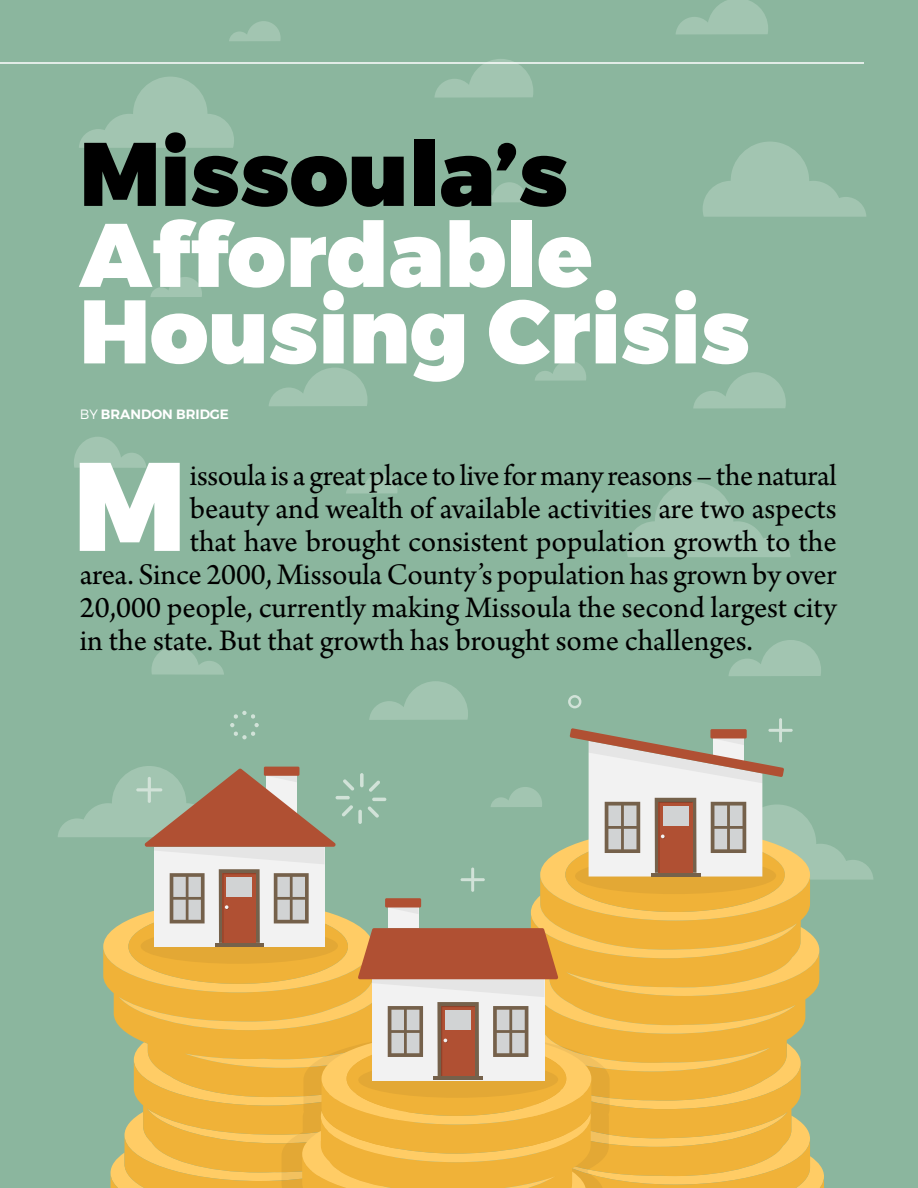
<style>
.page{position:relative;width:918px;height:1188px;background:#8bb69e}
.page>*{position:absolute;margin:0;border:0;box-sizing:border-box;transform-origin:0 0}
.t1{font:900 125.7px "Montserrat";color:#fff}
.t2{font:900 90px/76.5px "Montserrat";color:#fff}
.t3{font:900 90px "Montserrat";color:#000}
.t4{font:31.5px "Arno Pro";letter-spacing:-.005em;color:#000}
.t5{font:600 13.5px "Montserrat";color:#fff}
.s1{font-weight:300}
</style>
<div class="page">
<svg style="left:58px;top:640px;width:815px;height:548px"></svg>
<svg style="left:627px;top:482px;width:164px;height:75px"></svg>
<svg style="left:269px;top:368px;width:99px;height:38px"></svg>
<svg style="left:693px;top:372px;width:93px;height:36px"></svg>
<svg style="left:346px;top:473px;width:52px;height:21px"></svg>
<svg style="left:79px;top:77px;width:155px;height:71px"></svg>
<svg style="left:703px;top:142px;width:163px;height:75px"></svg>
<svg style="left:435px;top:59px;width:98px;height:39px"></svg>
<svg style="left:74px;top:437px;width:72px;height:31px"></svg>
<svg style="left:676px;top:0;width:92px;height:34px"></svg>
<svg style="left:475px;top:182px;width:51px;height:20px"></svg>
<svg style="left:535px;top:360px;width:51px;height:21px"></svg>
<svg style="left:150px;top:277px;width:52px;height:20px"></svg>
<svg style="left:229px;top:21px;width:52px;height:20px"></svg>
<hr style="left:0;top:62px;width:864px;height:2px;background:#fff">
<h2 class="t3" style="left:80px;top:118px;width:490px">Missoula’s</h2>
<h2 class="t2" style="left:80px;top:220px;width:672px">Affordable<br>Housing Crisis</h2>
<p class="t5" style="left:80px;top:406px;width:151px"><span class="s1">BY</span> BRANDON BRIDGE</p>
<h1 class="t1" style="left:73px;top:428px;width:114px">M</h1>
<p class="t4" style="left:190px;top:457px;width:648px">issoula is a great place to live for many reasons – the natural</p>
<p class="t4" style="left:190px;top:490px;width:648px">beauty and wealth of available activities are two aspects</p>
<p class="t4" style="left:190px;top:523px;width:648px">that have brought consistent population growth to the</p>
<p class="t4" style="left:80px;top:556px;width:758px">area. Since 2000, Missoula County’s population has grown by over</p>
<p class="t4" style="left:80px;top:589px;width:759px">20,000 people, currently making Missoula the second largest city</p>
<p class="t4" style="left:80px;top:622px;width:675px">in the state. But that growth has brought some challenges.</p>
</div>
